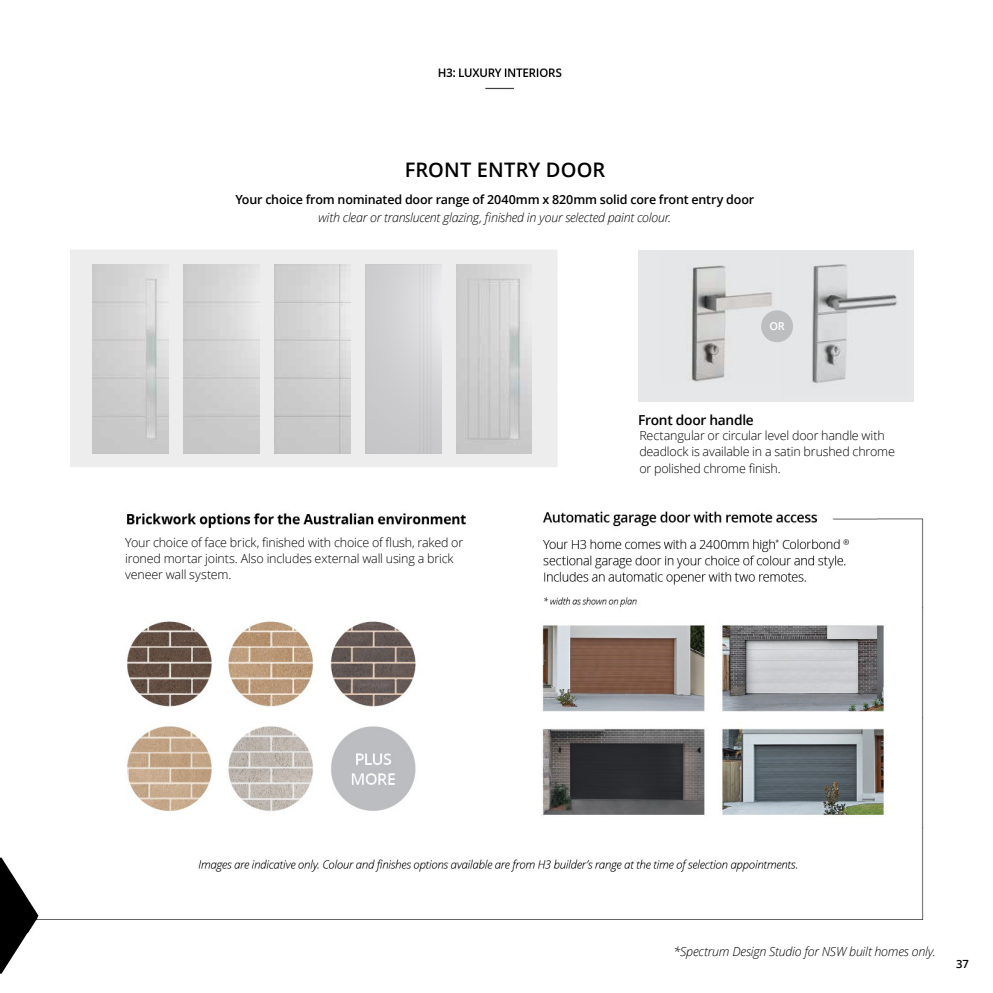
<style>
.page{position:relative;width:993px;height:993px;background:#fff}
.page>*{position:absolute;margin:0;border:0;box-sizing:border-box;transform-origin:0 0}
.t1{font:600 20px "Open Sans";letter-spacing:.005em;color:#000}
.t2{font:600 13.75px "Open Sans";letter-spacing:-.02em;color:#000}
.t3{font:300 12.5px/16.2px "Open Sans";letter-spacing:-.015em;color:#000}
.t4{font:italic 300 12.5px "Open Sans";letter-spacing:-.02em;color:#000}
.t5{font:600 12.5px "Open Sans";letter-spacing:-.015em;color:#000}
.t6{font:600 11.25px "Open Sans";color:#000}
.t7{font:600 10.88px "Open Sans";color:#fff}
</style>
<div class="page">
<img style="left:438px;top:68px;width:124px;height:22px">
<img style="left:38px;top:250px;width:886px;height:670px">
<svg style="left:71px;top:250px;width:485px;height:217px;background:#e4e4e4"></svg>
<svg style="left:0;top:857px;width:38px;height:116px"></svg>
<img style="left:365px;top:264px;width:76px;height:189px">
<img style="left:456px;top:264px;width:75px;height:189px">
<img style="left:92px;top:264px;width:76px;height:189px">
<img style="left:274px;top:264px;width:76px;height:189px">
<div style="left:572px;top:232px;width:403px;height:254px;background:#fff"></div>
<div style="left:120px;top:528px;width:374px;height:79px;background:#fff"></div>
<div style="left:637px;top:250px;width:275px;height:152px;background:#e6e7e8"></div>
<img style="left:781px;top:264px;width:117px;height:120px">
<img style="left:688px;top:265px;width:93px;height:117px">
<div style="left:760px;top:310px;width:32px;height:32px;background:#bcbec0;border-radius:50%"></div>
<h1 class="t1" style="left:404px;top:156px;width:202px">FRONT ENTRY DOOR</h1>
<p class="t5" style="left:235px;top:191px;width:520px">Your choice from nominated door range of 2040mm x 820mm solid core front entry door</p>
<p class="t4" style="left:318px;top:209px;width:354px">with clear or translucent glazing, finished in your selected paint colour.</p>
<p class="t7" style="left:769px;top:319px;width:17px">OR</p>
<p class="t2" style="left:638px;top:410px;width:117px">Front door handle</p>
<p class="t3" style="left:125px;top:533px;width:339px">Your choice of face brick, finished with choice of flush, raked or ironed mortar joints. Also includes external wall using a brick veneer wall system.</p>
<p class="t3" style="left:639px;top:427px;width:257px">Rectangular or circular level door handle with deadlock is available in a satin brushed chrome or polished chrome finish.</p>
<p class="t4" style="left:673px;top:942px;width:264px">*Spectrum Design Studio for NSW built homes only.</p>
<p class="t6" style="left:955px;top:956px;width:14px">37</p>
</div>
